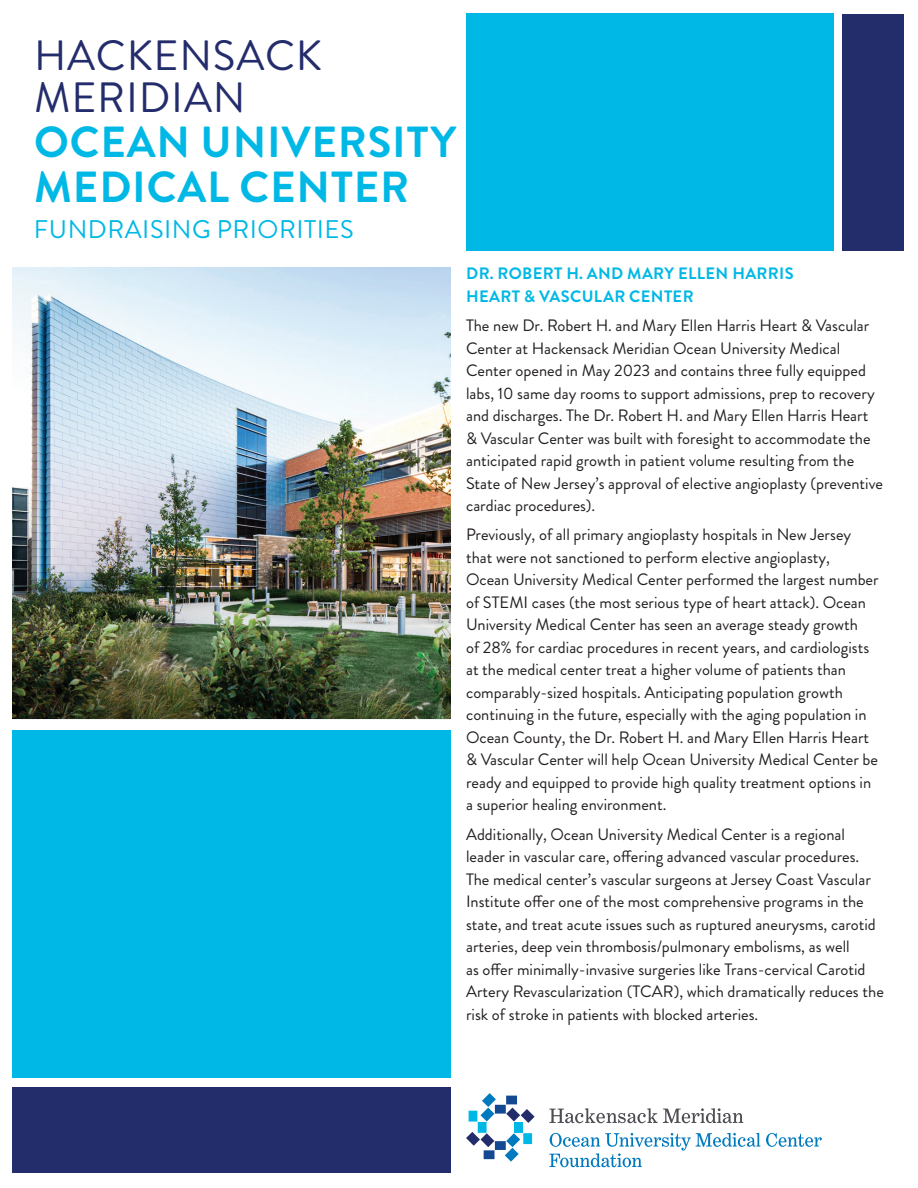
<style>
.page{position:relative;width:918px;height:1188px;background:#fff}
.page>*{position:absolute;margin:0;border:0;box-sizing:border-box;transform-origin:0 0}
.t1{font:700 43.5px/45px "Brandon Grotesque";letter-spacing:.02em;color:#00b8e5}
.t2{font:42.3px/42.3px "Brandon Grotesque";letter-spacing:.02em;color:#242d6b}
.t3{font:25.5px "Brandon Grotesque";letter-spacing:.02em;color:#00b8e5}
.t4{font:16.5px/22.5px "Brandon Grotesque";color:#231f20}
.t5{font:700 16.5px/22.5px "Brandon Grotesque";letter-spacing:.02em;color:#00b8e5}
</style>
<div class="page">
<div style="left:466px;top:14px;width:367px;height:237px;background:#00b8e5"></div>
<div style="left:12px;top:730px;width:439px;height:348px;background:#00b8e5"></div>
<div style="left:12px;top:1088px;width:439px;height:85px;background:#242d6b"></div>
<div style="left:842px;top:14px;width:62px;height:237px;background:#242d6b"></div>
<img style="left:12px;top:268px;width:439px;height:450px">
<svg style="left:766px;top:1133px;width:56px;height:14px"></svg>
<svg style="left:549px;top:1133px;width:211px;height:34px"></svg>
<svg style="left:549px;top:1108px;width:194px;height:15px"></svg>
<svg style="left:481px;top:1093px;width:15px;height:28px"></svg>
<div style="left:478px;top:1122px;width:9px;height:11px;background:#00b8e5"></div>
<div style="left:469px;top:1111px;width:8px;height:11px;background:#00b8e5"></div>
<svg style="left:466px;top:1132px;width:28px;height:15px"></svg>
<div style="left:495px;top:1105px;width:11px;height:9px;background:#124992"></div>
<div style="left:506px;top:1096px;width:11px;height:8px;background:#124992"></div>
<div style="left:495px;top:1141px;width:11px;height:9px;background:#124992"></div>
<div style="left:484px;top:1150px;width:11px;height:9px;background:#124992"></div>
<svg style="left:505px;top:1133px;width:15px;height:29px"></svg>
<div style="left:523px;top:1133px;width:9px;height:11px;background:#00b8e5"></div>
<div style="left:514px;top:1122px;width:9px;height:11px;background:#00b8e5"></div>
<svg style="left:506px;top:1108px;width:29px;height:15px"></svg>
<p class="t2" style="left:34px;top:35px;width:289px">HACKENSACK<br>MERIDIAN</p>
<p class="t1" style="left:34px;top:121px;width:424px">OCEAN UNIVERSITY<br>MEDICAL CENTER</p>
<p class="t3" style="left:34px;top:212px;width:321px">FUNDRAISING PRIORITIES</p>
<p class="t5" style="left:466px;top:263px;width:329px">DR. ROBERT H. AND MARY ELLEN HARRIS<br>HEART &amp; VASCULAR CENTER</p>
<p class="t4" style="left:466px;top:314px;width:418px">The new Dr. Robert H. and Mary Ellen Harris Heart &amp; Vascular Center at Hackensack Meridian Ocean University Medical Center opened in May 2023 and contains three fully equipped labs, 10 same day rooms to support admissions, prep to recovery and discharges. The Dr. Robert H. and Mary Ellen Harris Heart &amp; Vascular Center was built with foresight to accommodate the anticipated rapid growth in patient volume resulting from the State of New Jersey’s approval of elective angioplasty (preventive cardiac procedures).</p>
<p class="t4" style="left:466px;top:524px;width:414px">Previously, of all primary angioplasty hospitals in New Jersey that were not sanctioned to perform elective angioplasty,<br>Ocean University Medical Center performed the largest number of STEMI cases (the most serious type of heart attack). Ocean University Medical Center has seen an average steady growth<br>of 28% for cardiac procedures in recent years, and cardiologists at the medical center treat a higher volume of patients than comparably-sized hospitals. Anticipating population growth continuing in the future, especially with the aging population in Ocean County, the Dr. Robert H. and Mary Ellen Harris Heart &amp; Vascular Center will help Ocean University Medical Center be ready and equipped to provide high quality treatment options in a superior healing environment.</p>
<p class="t4" style="left:466px;top:823px;width:419px">Additionally, Ocean University Medical Center is a regional leader in vascular care, offering advanced vascular procedures.<br>The medical center’s vascular surgeons at Jersey Coast Vascular Institute offer one of the most comprehensive programs in the state, and treat acute issues such as ruptured aneurysms, carotid arteries, deep vein thrombosis/pulmonary embolisms, as well<br>as offer minimally-invasive surgeries like Trans-cervical Carotid Artery Revascularization (TCAR), which dramatically reduces the risk of stroke in patients with blocked arteries.</p>
</div>
